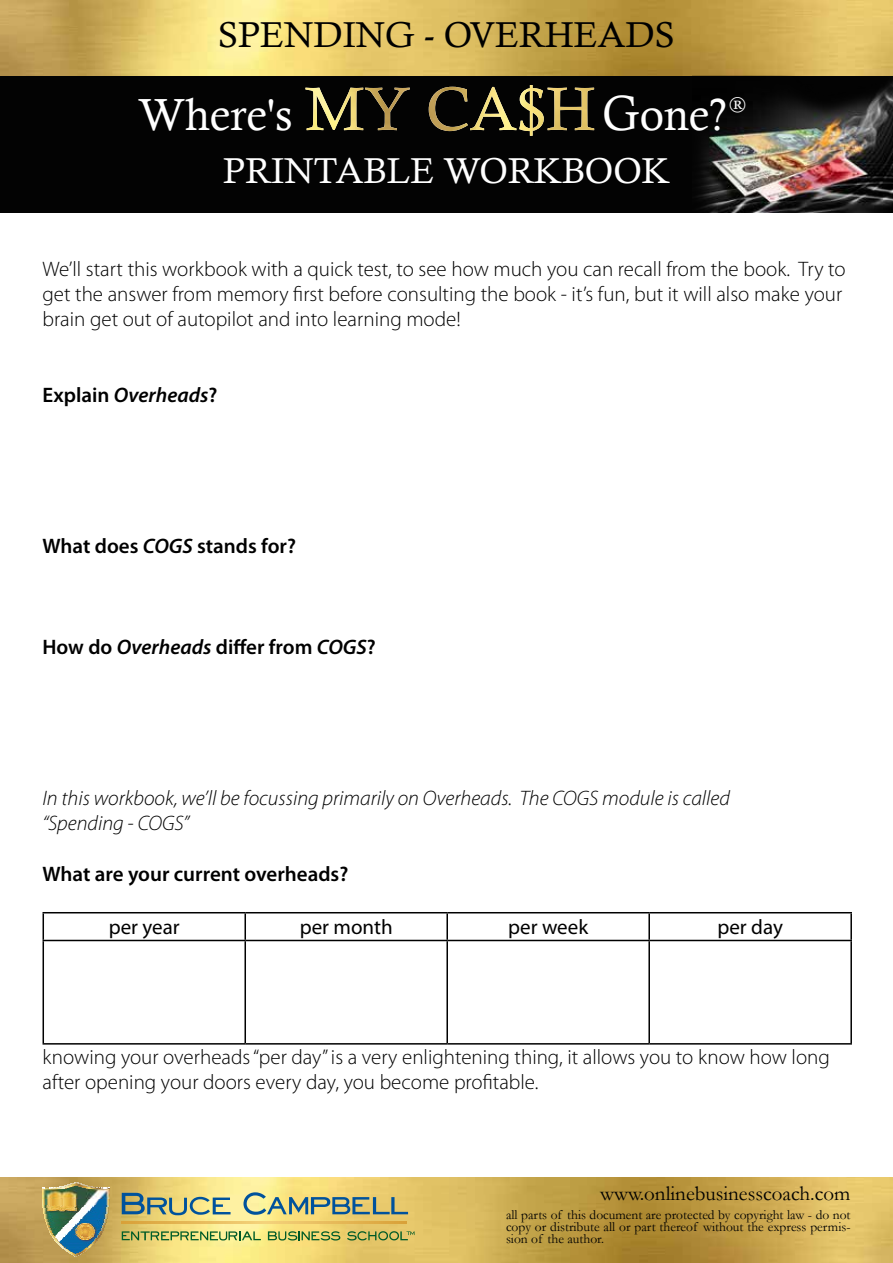
<style>
.page{position:relative;width:893px;height:1263px;background:#fff}
.page>*{position:absolute;margin:0;border:0;box-sizing:border-box;transform-origin:0 0}
.t1{font:45px "Calisto";color:#fff}
.t2{font:36px "Calisto";color:#000}
.t3{font:36px "Calisto";color:#fff}
.t4{font:300 21px/25.2px "Myriad Pro";color:#000}
.t5{font:italic 300 21px/25.2px "Myriad Pro";color:#000}
.t6{font:600 21px "Myriad Pro";color:#000}
.t7{font:21px "Myriad Pro";color:#000}
.t8{font:21px "Garamond";color:#000}
.t9{font:italic 600 21px "Myriad Pro";color:#000}
.t10{font:18px "Georgia";color:#fff}
.t11{font:13.5px/12px "Garamond";color:#000;text-align:justify}
.s1{font-size:49.5px}
.s2{font-style:normal}
.s3{font-style:italic}
</style>
<div class="page">
<img style="left:0;top:0;width:893px;height:77px">
<div style="left:0;top:77px;width:893px;height:136px;background:#030303"></div>
<img style="left:693px;top:75px;width:200px;height:138px">
<svg style="left:305px;top:87px;width:289px;height:44px"></svg>
<img style="left:429px;top:85px;width:156px;height:51px">
<img style="left:0;top:1178px;width:893px;height:85px">
<svg style="left:62px;top:1247px;width:28px;height:10px"></svg>
<img style="left:43px;top:1189px;width:66px;height:58px">
<img style="left:51px;top:1188px;width:50px;height:1px">
<img style="left:60px;top:1186px;width:32px;height:2px">
<svg style="left:62px;top:1182px;width:28px;height:5px"></svg>
<svg style="left:122px;top:1222px;width:285px;height:1px"></svg>
<svg style="left:122px;top:1193px;width:109px;height:22px;background:#9fab88"></svg>
<svg style="left:243px;top:1192px;width:165px;height:23px;background:#aeb385"></svg>
<svg style="left:122px;top:1231px;width:139px;height:9px"></svg>
<svg style="left:347px;top:1231px;width:67px;height:9px"></svg>
<svg style="left:268px;top:1231px;width:72px;height:9px"></svg>
<hr style="left:43px;top:912px;width:202px;height:1px;background:#000">
<svg style="left:43px;top:913px;width:1px;height:27px"></svg>
<hr style="left:245px;top:912px;width:202px;height:1px;background:#000">
<hr style="left:244px;top:913px;width:2px;height:27px;background:#000">
<hr style="left:447px;top:912px;width:202px;height:1px;background:#000">
<hr style="left:446px;top:913px;width:2px;height:27px;background:#000">
<hr style="left:649px;top:912px;width:203px;height:1px;background:#000">
<hr style="left:648px;top:913px;width:2px;height:27px;background:#000">
<hr style="left:850px;top:913px;width:2px;height:27px;background:#000">
<hr style="left:43px;top:940px;width:202px;height:1px;background:#000">
<hr style="left:43px;top:941px;width:1px;height:102px;background:#000">
<hr style="left:245px;top:940px;width:202px;height:1px;background:#000">
<hr style="left:244px;top:941px;width:2px;height:102px;background:#000">
<hr style="left:447px;top:940px;width:202px;height:1px;background:#000">
<hr style="left:446px;top:941px;width:2px;height:102px;background:#000">
<hr style="left:649px;top:940px;width:203px;height:1px;background:#000">
<hr style="left:648px;top:941px;width:2px;height:102px;background:#000">
<hr style="left:850px;top:941px;width:2px;height:102px;background:#000">
<hr style="left:43px;top:1043px;width:202px;height:1px;background:#000">
<hr style="left:245px;top:1043px;width:202px;height:1px;background:#000">
<hr style="left:447px;top:1043px;width:202px;height:1px;background:#000">
<hr style="left:649px;top:1043px;width:203px;height:1px;background:#000">
<h2 class="t2" style="left:218px;top:14px;width:458px">SPENDING - OVERHEADS</h2>
<h1 class="t1" style="left:138px;top:88px;width:156px">Where's</h1>
<h1 class="t1" style="left:603px;top:88px;width:126px"><span class="s1">G</span>one?</h1>
<p class="t10" style="left:729px;top:91px;width:18px">®</p>
<h2 class="t3" style="left:223px;top:150px;width:448px">PRINTABLE WORKBOOK</h2>
<p class="t4" style="left:43px;top:257px;width:805px">We’ll start this workbook with a quick test, to see how much you can recall from the book. Try to get the answer from memory first before consulting the book - it’s fun, but it will also make your brain get out of autopilot and into learning mode!</p>
<p class="t9" style="left:43px;top:381px;width:177px"><span class="s2">Explain</span> Overheads<span class="s2">?</span></p>
<p class="t6" style="left:43px;top:533px;width:255px">What does <span class="s3">COGS</span> stands for?</p>
<p class="t6" style="left:43px;top:633px;width:335px">How do <span class="s3">Overheads</span> differ from <span class="s3">COGS</span>?</p>
<p class="t5" style="left:43px;top:785px;width:689px">In this workbook, we’ll be focussing primarily on Overheads. The COGS module is called “Spending - COGS”</p>
<p class="t6" style="left:43px;top:860px;width:307px">What are your current overheads?</p>
<p class="t7" style="left:109px;top:914px;width:72px">per year</p>
<p class="t7" style="left:300px;top:914px;width:95px">per month</p>
<p class="t7" style="left:508px;top:914px;width:81px">per week</p>
<p class="t7" style="left:717px;top:914px;width:67px">per day</p>
<p class="t4" style="left:43px;top:1044px;width:789px">knowing your overheads “per day” is a very enlightening thing, it allows you to know how long after opening your doors every day, you become profitable.</p>
<p class="t8" style="left:600px;top:1181px;width:252px">www.onlinebusinesscoach.com</p>
<p class="t11" style="left:506px;top:1208px;width:346px">all parts of this document are protected by copyright law - do not copy or distribute all or part thereof without the express permis&shy;sion of the author.</p>
</div>
